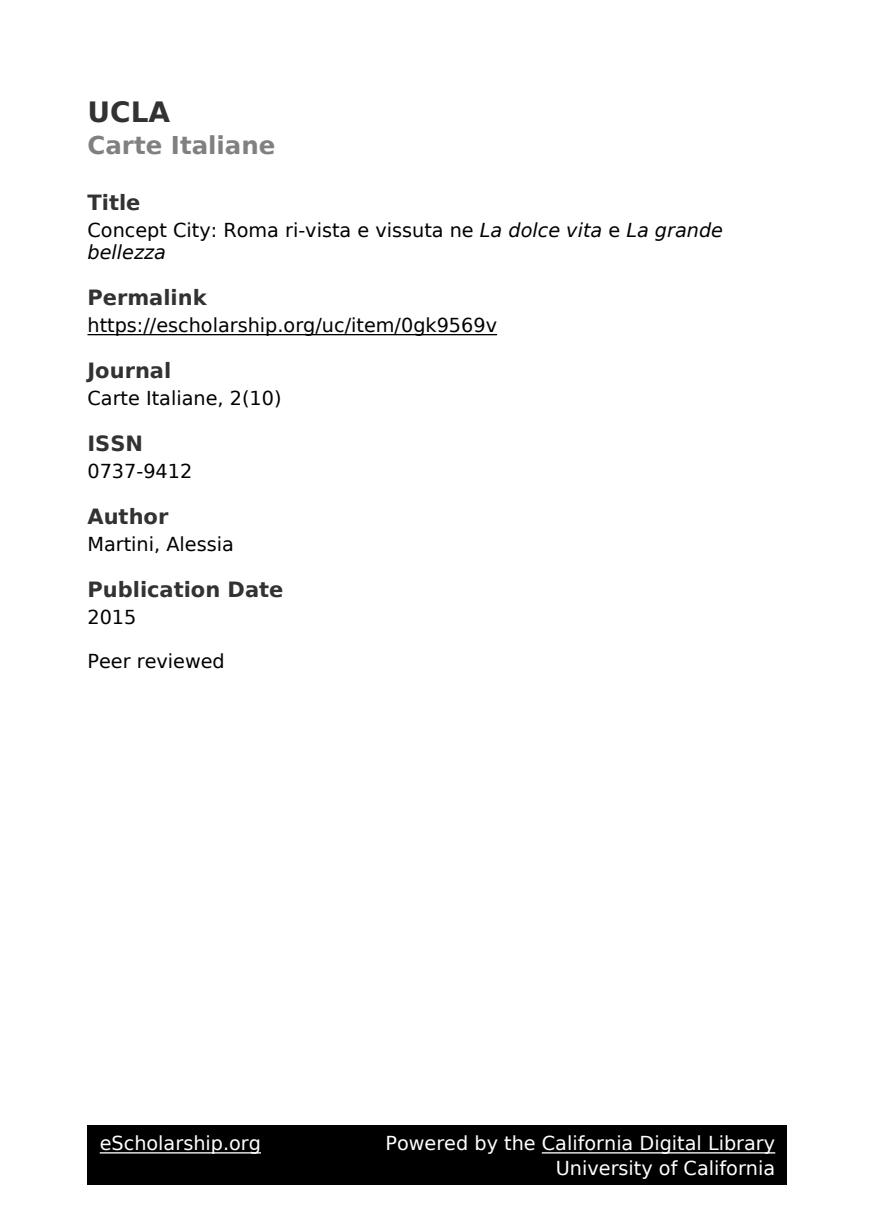
<style>
.page{position:relative;width:875px;height:1225px;background:#fff}
.page>*{position:absolute;margin:0;border:0;box-sizing:border-box;transform-origin:0 0}
.t1{font:700 28px "DejaVu Sans";color:#323232}
.t2{font:700 24.5px "DejaVu Sans";color:#808080}
.t3{font:700 21px "DejaVu Sans";color:#323232}
.t4{font:19.25px/22.4px "DejaVu Sans";color:#000}
.t5{font:19.25px/24.5px "DejaVu Sans";color:#fff;text-align:right}
.s1{font-style:italic}
</style>
<div class="page">
<hr style="left:88px;top:334px;width:409px;height:1px;background:#000">
<div style="left:88px;top:1125px;width:700px;height:60px;background:#000"></div>
<hr style="left:100px;top:1152px;width:161px;height:2px;background:#fff">
<hr style="left:542px;top:1152px;width:233px;height:2px;background:#fff">
<p class="t1" style="left:88px;top:101px;width:84px">UCLA</p>
<p class="t2" style="left:88px;top:136px;width:190px">Carte Italiane</p>
<p class="t3" style="left:88px;top:194px;width:54px">Title</p>
<p class="t4" style="left:88px;top:221px;width:637px">Concept City: Roma ri-vista e vissuta ne <span class="s1">La dolce vita</span> e <span class="s1">La grande bellezza</span></p>
<p class="t3" style="left:88px;top:289px;width:121px">Permalink</p>
<p class="t4" style="left:88px;top:316px;width:411px">https://escholarship.org/uc/item/0gk9569v</p>
<p class="t3" style="left:88px;top:362px;width:85px">Journal</p>
<p class="t4" style="left:88px;top:389px;width:196px">Carte Italiane, 2(10)</p>
<p class="t3" style="left:88px;top:435px;width:57px">ISSN</p>
<p class="t4" style="left:88px;top:462px;width:106px">0737-9412</p>
<p class="t3" style="left:88px;top:508px;width:82px">Author</p>
<p class="t4" style="left:88px;top:535px;width:148px">Martini, Alessia</p>
<p class="t3" style="left:88px;top:581px;width:198px">Publication Date</p>
<p class="t4" style="left:88px;top:607px;width:50px">2015</p>
<p class="t4" style="left:88px;top:652px;width:139px">Peer reviewed</p>
<p class="t5" style="left:100px;top:1133px;width:163px">eScholarship.org</p>
<p class="t5" style="left:385px;top:1133px;width:391px">Powered by the California Digital Library<br>University of California</p>
</div>
